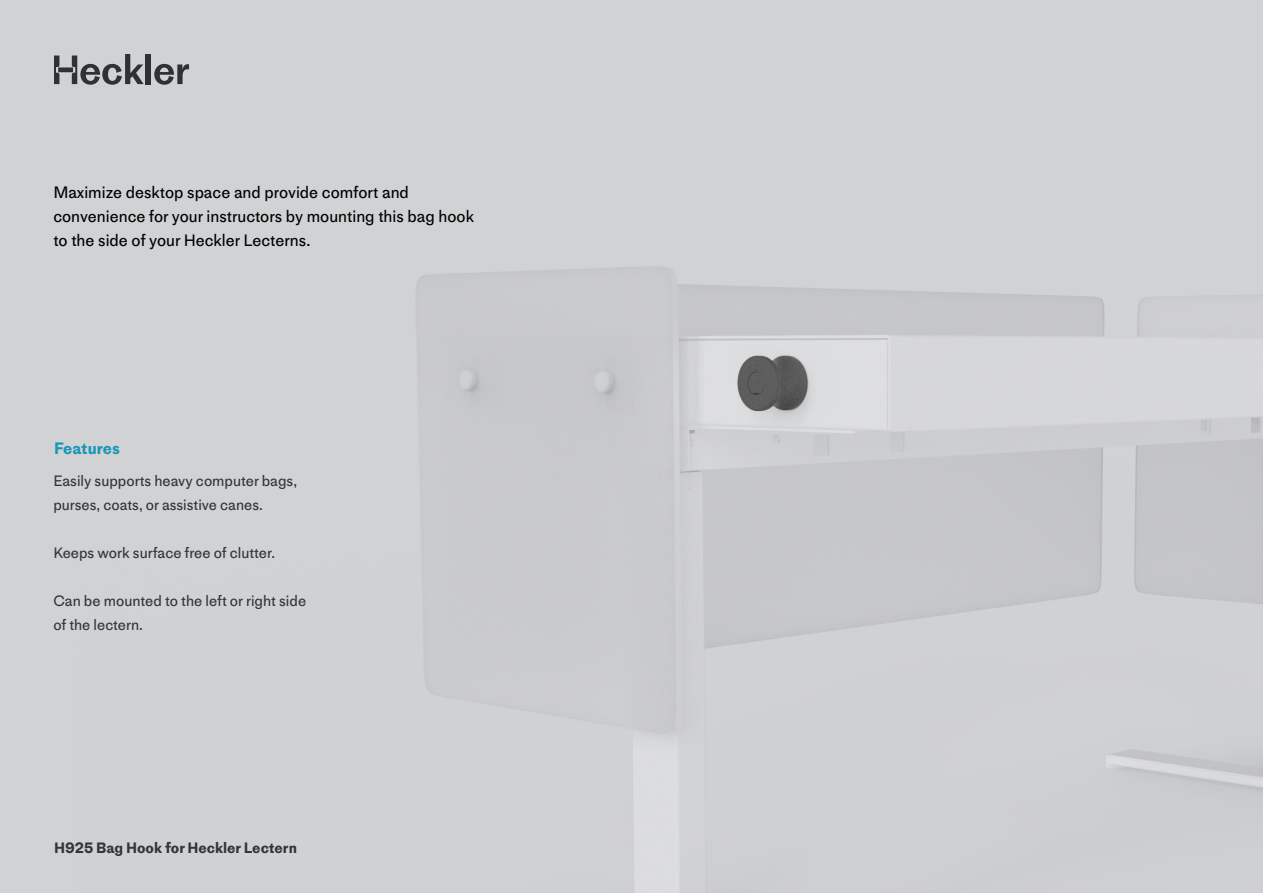
<style>
.page{position:relative;width:1263px;height:893px;background:#d1d2d4}
.page>*{position:absolute;margin:0;border:0;box-sizing:border-box;transform-origin:0 0}
.description{font:16.5px/24px "Medium LL";color:#000}
.t1{font:700 16.5px "Medium LL";color:#1798b6}
.feature_body{font:15px/24px "Medium LL";color:#323435}
.t2{font:700 15px "Medium LL";color:#323435}
</style>
<div class="page">
<img style="left:145px;top:62px;width:1118px;height:831px">
<svg style="left:54px;top:54px;width:90px;height:31px"></svg>
<div style="left:146px;top:54px;width:5px;height:30px;background:#2f3234"></div>
<svg style="left:154px;top:64px;width:35px;height:21px"></svg>
<p class="description" style="left:53px;top:180px;width:422px">Maximize desktop space and provide comfort and convenience for your instructors by mounting this bag hook to the side of your Heckler Lecterns.</p>
<h3 class="t1" style="left:54px;top:435px;width:67px">Features</h3>
<p class="feature_body" style="left:53px;top:468px;width:245px">Easily supports heavy computer bags, purses, coats, or assistive canes.</p>
<p class="feature_body" style="left:53px;top:540px;width:223px">Keeps work surface free of clutter.</p>
<p class="feature_body" style="left:53px;top:588px;width:254px">Can be mounted to the left or right side of the lectern.</p>
<p class="t2" style="left:54px;top:837px;width:244px">H925 Bag Hook for Heckler Lectern</p>
</div>
